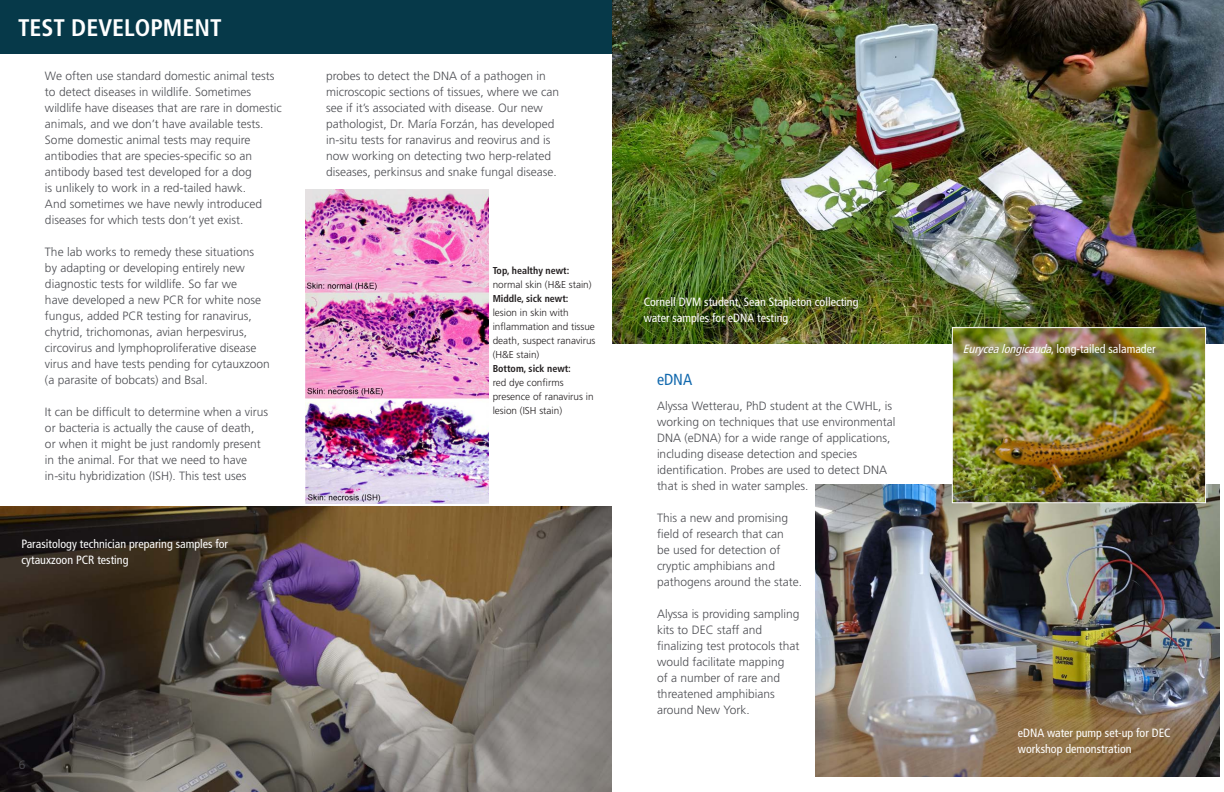
<style>
.page{position:relative;width:1224px;height:792px;background:#fff}
.page>*{position:absolute;margin:0;border:0;box-sizing:border-box;transform-origin:0 0}
.Top_Section_Heading{font:700 condensed 24px "Frutiger LT Std";color:#fff}
.Sub_headings_2018{font:condensed 16px "Frutiger LT Std";color:#1269ae}
.Paragraph_content{font:300 12px/16px "Frutiger LT Std";color:#4d4e53}
.Photo_article_captio{font:condensed 12px/16px "Frutiger LT Std";color:#fff}
.Photo_article_captio-2{font:300 10px/14px "Frutiger LT Std";color:#231f20}
.s1{font-weight:700;font-stretch:condensed}
.s2{font-style:italic}
</style>
<div class="page">
<img style="left:0;top:507px;width:612px;height:285px">
<img style="left:305px;top:189px;width:183px;height:315px">
<img style="left:612px;top:0;width:612px;height:344px">
<img style="left:815px;top:484px;width:405px;height:293px">
<img style="left:954px;top:329px;width:250px;height:172px">
<div style="left:952px;top:327px;width:254px;height:176px;border:1px solid #fff"></div>
<div style="left:0;top:0;width:612px;height:54px;background:#063949"></div>
<p class="Top_Section_Heading" style="left:18px;top:13px;width:205px">TEST DEVELOPMENT</p>
<p class="Paragraph_content" style="left:45px;top:68px;width:238px">We often use standard domestic animal tests to detect diseases in wildlife. Sometimes wildlife have diseases that are rare in domestic animals, and we don’t have available tests.<br>Some domestic animal tests may require antibodies that are species-specific so an antibody based test developed for a dog<br>is unlikely to work in a red-tailed hawk.<br>And sometimes we have newly introduced diseases for which tests don’t yet exist.</p>
<p class="Paragraph_content" style="left:45px;top:244px;width:226px">The lab works to remedy these situations<br>by adapting or developing entirely new diagnostic tests for wildlife. So far we<br>have developed a new PCR for white nose fungus, added PCR testing for ranavirus, chytrid, trichomonas, avian herpesvirus, circovirus and lymphoproliferative disease virus and have tests pending for cytauxzoon (a parasite of bobcats) and Bsal.</p>
<p class="Paragraph_content" style="left:45px;top:404px;width:225px">It can be difficult to determine when a virus or bacteria is actually the cause of death,<br>or when it might be just randomly present in the animal. For that we need to have in-situ hybridization (ISH). This test uses</p>
<p class="Photo_article_captio" style="left:22px;top:535px;width:208px">Parasitology technician preparing samples for cytauxzoon PCR testing</p>
<p class="Paragraph_content" style="left:19px;top:757px;width:8px">6</p>
<p class="Paragraph_content" style="left:326px;top:68px;width:234px">probes to detect the DNA of a pathogen in microscopic sections of tissues, where we can see if it’s associated with disease. Our new pathologist, Dr. María Forzán, has developed in-situ tests for ranavirus and reovirus and is now working on detecting two herp-related diseases, perkinsus and snake fungal disease.</p>
<p class="Photo_article_captio-2" style="left:493px;top:264px;width:100px"><span class="s1">Top, healthy newt: </span>normal skin (H&amp;E stain)</p>
<p class="Photo_article_captio-2" style="left:493px;top:292px;width:104px"><span class="s1">Middle, sick newt:<br></span>lesion in skin with inflammation and tissue death, suspect ranavirus (H&amp;E stain)</p>
<p class="Photo_article_captio-2" style="left:493px;top:362px;width:102px"><span class="s1">Bottom, sick newt:<br></span>red dye confirms presence of ranavirus in lesion (ISH stain)</p>
<p class="Sub_headings_2018" style="left:657px;top:370px;width:37px">eDNA</p>
<p class="Photo_article_captio" style="left:644px;top:294px;width:216px">Cornell DVM student, Sean Stapleton collecting water samples for eDNA testing</p>
<p class="Paragraph_content" style="left:657px;top:398px;width:240px">Alyssa Wetterau, PhD student at the CWHL, is working on techniques that use environmental DNA (eDNA) for a wide range of applications, including disease detection and species identification. Probes are used to detect DNA that is shed in water samples.</p>
<p class="Paragraph_content" style="left:657px;top:510px;width:147px">This a new and promising field of research that can<br>be used for detection of cryptic amphibians and pathogens around the state.</p>
<p class="Paragraph_content" style="left:657px;top:606px;width:144px">Alyssa is providing sampling kits to DEC staff and finalizing test protocols that would facilitate mapping<br>of a number of rare and threatened amphibians around New York.</p>
<p class="Photo_article_captio" style="left:963px;top:341px;width:194px"><span class="s2">Eurycealongicauda</span>, long-tailed salamader</p>
<p class="Photo_article_captio" style="left:1018px;top:725px;width:154px">eDNA water pump set-up for DEC workshop demonstration</p>
</div>
